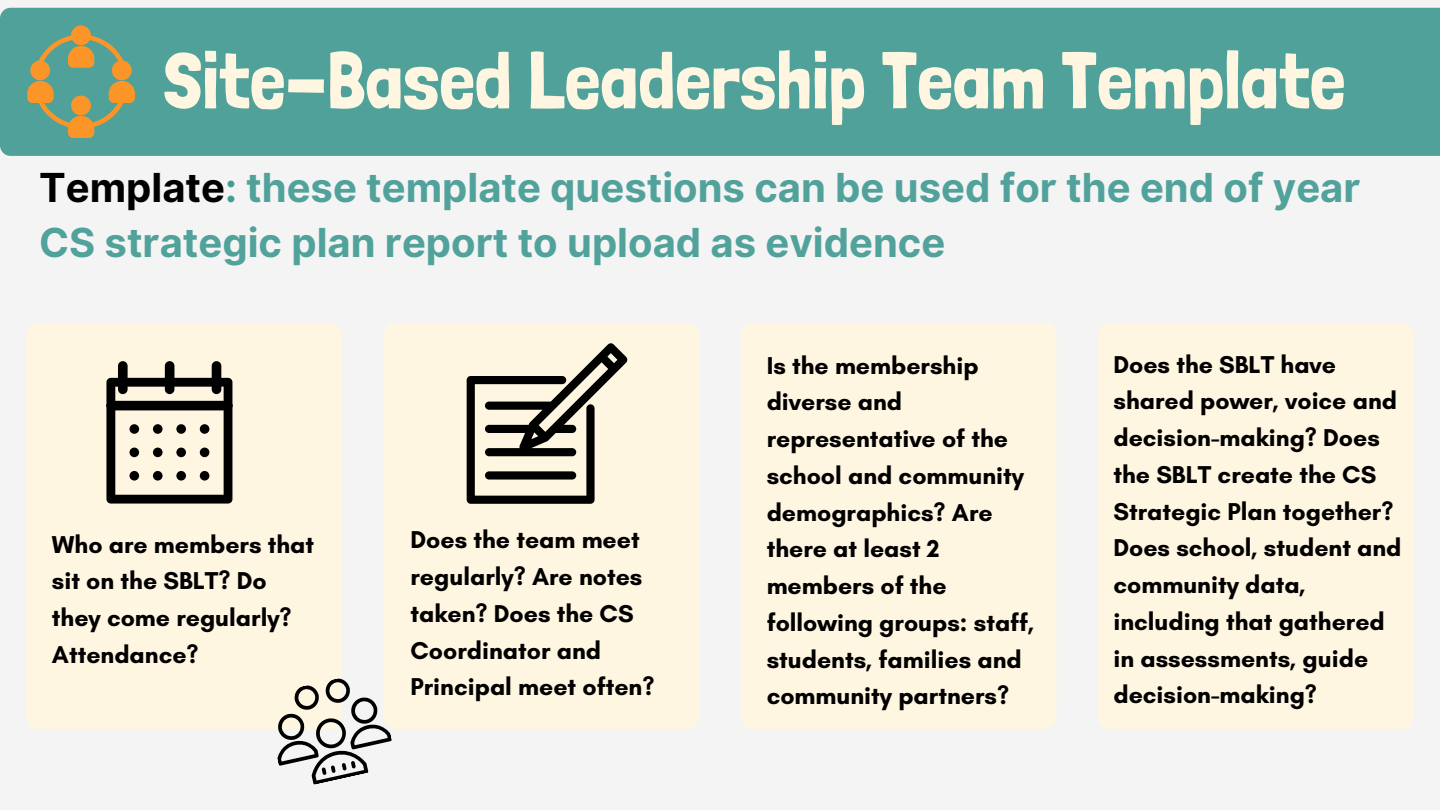
<style>
.page{position:relative;width:1440px;height:810px;background:#f4f4f4}
.page>*{position:absolute;margin:0;border:0;box-sizing:border-box;transform-origin:0 0}
.t1{font:80px "Londrina Solid";color:#fff6e1}
.t2{font:700 40px/55.5px "Inter";color:#52a29c}
.t3{font:700 24.8px/36.8px "Glacial Indifference";color:#000}
.s1{color:#000}
.s2{color:#469c95}
</style>
<div class="page">
<div style="left:0;top:8px;width:1440px;height:148px;background:#50a19a"></div>
<svg style="left:27px;top:25px;width:108px;height:113px;background:#869d75"></svg>
<div style="left:26px;top:323px;width:316px;height:406px;background:#fff6e1;border-radius:13px"></div>
<div style="left:384px;top:323px;width:315px;height:406px;background:#fff6e1;border-radius:13px"></div>
<div style="left:741px;top:323px;width:315px;height:406px;background:#fff6e1;border-radius:13px"></div>
<div style="left:1098px;top:323px;width:316px;height:406px;background:#fff6e1;border-radius:13px"></div>
<svg style="left:106px;top:361px;width:127px;height:143px"></svg>
<svg style="left:467px;top:343px;width:161px;height:161px"></svg>
<div style="left:485px;top:471px;width:91px;height:9px;background:#000;border-radius:4px"></div>
<svg style="left:277px;top:678px;width:115px;height:107px"></svg>
<p class="t1" style="left:164px;top:33px;width:1183px">Site-Based Leadership Team Template</p>
<p class="t2" style="left:39px;top:159px;width:1323px"><span class="s1">Template</span><span class="s2">:</span> these template questions can be used for the end of year<br>CS strategic plan report to upload as evidence</p>
<p class="t3" style="left:52px;top:526px;width:264px">Who are members that sit on the SBLT? Do they come regularly?<br>Attendance?</p>
<p class="t3" style="left:411px;top:521px;width:245px">Does the team meet regularly? Are notes taken? Does the CS<br>Coordinator and<br>Principal meet often?</p>
<p class="t3" style="left:767px;top:346px;width:269px">Is the membership diverse and representative of the school and community demographics? Are there at least 2 members of the following groups: staff, students, families and community partners?</p>
<p class="t3" style="left:1113px;top:346px;width:290px">Does the SBLT have shared power, voice and decision-making? Does the SBLT create the CS<br>Strategic Plan together?<br>Does school, student and community data, including that gathered in assessments, guide decision-making?</p>
</div>
